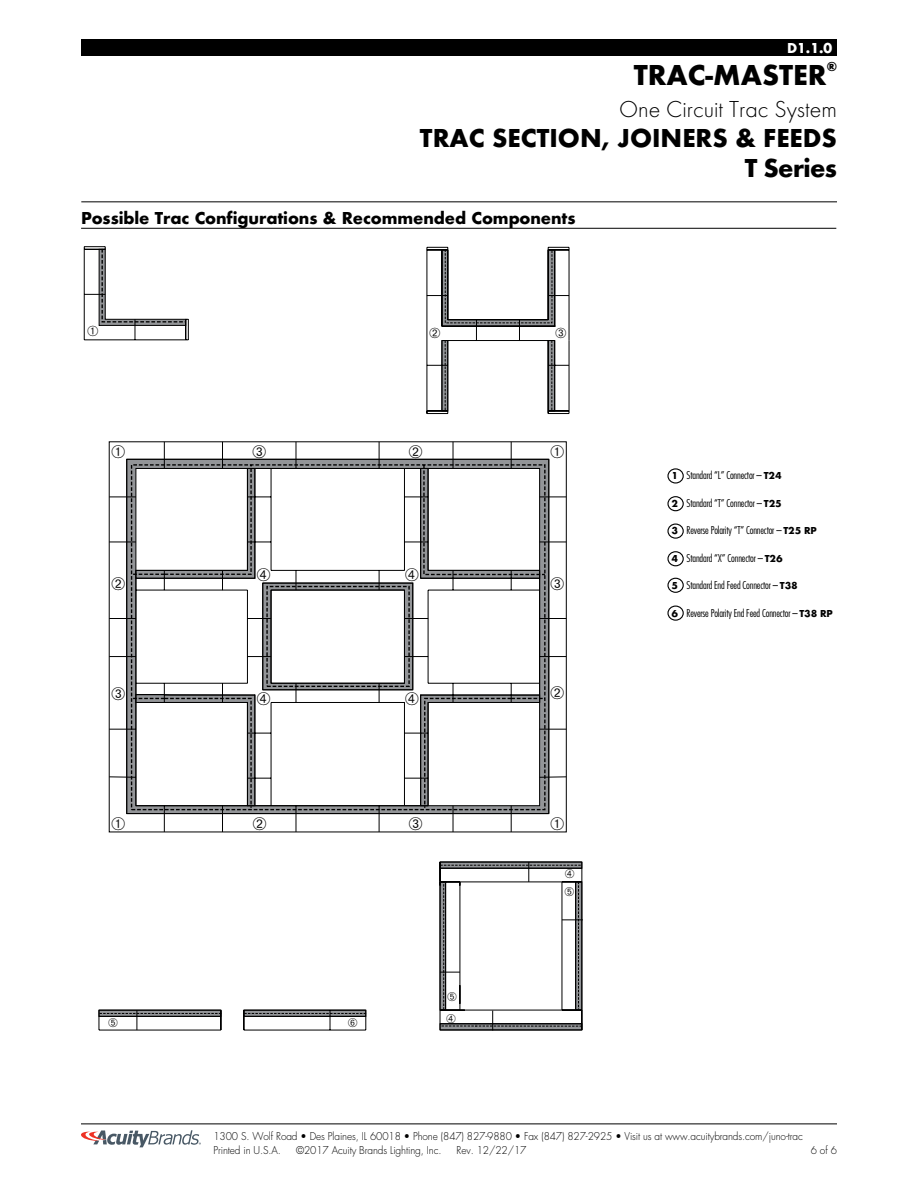
<style>
.page{position:relative;width:918px;height:1188px;background:#fff}
.page>*{position:absolute;margin:0;border:0;box-sizing:border-box;transform-origin:0 0}
.t1{font:30px "Futura Bold DTC";color:#000}
.t2{font:27px/30.3px "Futura Bold DTC";color:#000;text-align:right}
.t3{font:24px "Futura Light DTC";color:#000}
.t4{font:18px "Futura Bold DTC";letter-spacing:-.005em;color:#000}
.t5{font:15px "Futura Bold DTC";color:#fff}
.t6{font:13.5px "Futura Bold DTC";color:#000}
.t7{font:300 condensed 10.5px "Futura";letter-spacing:-.015em;color:#000}
.t8{font:300 10.5px/14.1px "Futura";letter-spacing:-.01em;color:#000;scale:.96 1}
.s1{font-family:"Futura Bold DTC";font-weight:400;font-stretch:normal}
</style>
<div class="page">
<svg style="left:81px;top:1130px;width:120px;height:17px"></svg>
<hr style="left:81px;top:1124px;width:756px;height:1px;background:#000">
<div style="left:81px;top:39px;width:756px;height:17px;background:#000"></div>
<hr style="left:81px;top:228px;width:755px;height:1px;background:#000">
<hr style="left:440px;top:1030px;width:142px;height:1px;background:#000">
<div style="left:98px;top:1010px;width:123px;height:7px;background:#323232"></div>
<svg style="left:108px;top:441px;width:459px;height:391px"></svg>
<svg style="left:130px;top:464px;width:416px;height:347px;background:#717275"></svg>
<svg style="left:108px;top:554px;width:27px;height:168px"></svg>
<div style="left:667px;top:496px;width:17px;height:15px;border:1px solid #000;border-radius:50%"></div>
<div style="left:667px;top:524px;width:17px;height:15px;border:1px solid #000;border-radius:50%"></div>
<div style="left:667px;top:551px;width:17px;height:15px;border:1px solid #000;border-radius:50%"></div>
<div style="left:667px;top:468px;width:17px;height:16px;border:1px solid #000;border-radius:50%"></div>
<div style="left:667px;top:578px;width:17px;height:15px;border:1px solid #000;border-radius:50%"></div>
<div style="left:667px;top:606px;width:17px;height:15px;border:1px solid #000;border-radius:50%"></div>
<hr style="left:81px;top:201px;width:756px;height:1px;background:#000">
<svg style="left:84px;top:246px;width:105px;height:95px"></svg>
<svg style="left:426px;top:246px;width:144px;height:168px"></svg>
<svg style="left:440px;top:862px;width:143px;height:168px"></svg>
<svg style="left:99px;top:1010px;width:122px;height:21px"></svg>
<svg style="left:243px;top:1009px;width:123px;height:22px"></svg>
<svg style="left:112px;top:445px;width:13px;height:13px"></svg>
<svg style="left:551px;top:445px;width:13px;height:13px"></svg>
<svg style="left:112px;top:817px;width:13px;height:13px"></svg>
<svg style="left:551px;top:817px;width:13px;height:13px"></svg>
<svg style="left:112px;top:577px;width:13px;height:13px"></svg>
<svg style="left:409px;top:445px;width:13px;height:13px"></svg>
<svg style="left:551px;top:686px;width:13px;height:13px"></svg>
<svg style="left:253px;top:817px;width:13px;height:13px"></svg>
<svg style="left:112px;top:687px;width:13px;height:13px"></svg>
<svg style="left:253px;top:445px;width:13px;height:13px"></svg>
<svg style="left:409px;top:817px;width:13px;height:13px"></svg>
<svg style="left:551px;top:577px;width:13px;height:13px"></svg>
<svg style="left:135px;top:468px;width:406px;height:339px"></svg>
<h3 class="t5" style="left:787px;top:39px;width:47px">D1.1.0</h3>
<h1 class="t1" style="left:634px;top:57px;width:195px">TRAC-MASTER</h1>
<p class="t6" style="left:827px;top:59px;width:12px">®</p>
<h3 class="t3" style="left:619px;top:96px;width:219px">One Circuit Trac System</h3>
<h2 class="t2" style="left:420px;top:123px;width:419px">TRAC SECTION, JOINERS &amp; FEEDS<br>T Series</h2>
<h3 class="t4" style="left:81px;top:208px;width:496px">Possible Trac Configurations &amp; Recommended Components</h3>
<p class="t7" style="left:672px;top:469px;width:112px"><span class="s1">1</span> Standard “L” Connector – <span class="s1">T24</span></p>
<p class="t7" style="left:672px;top:496px;width:112px"><span class="s1">2</span> Standard “T” Connector – <span class="s1">T25</span></p>
<p class="t7" style="left:672px;top:524px;width:147px"><span class="s1">3</span> Reverse Polarity “T” Connector – <span class="s1">T25 RP</span></p>
<p class="t7" style="left:672px;top:551px;width:113px"><span class="s1">4</span> Standard “X” Connector – <span class="s1">T26</span></p>
<p class="t7" style="left:672px;top:579px;width:128px"><span class="s1">5</span> Standard End Feed Connector – <span class="s1">T38</span></p>
<p class="t7" style="left:672px;top:606px;width:163px"><span class="s1">6</span> Reverse Polarity End Feed Connector – <span class="s1">T38 RP</span></p>
<p class="t8" style="left:213px;top:1129px;width:616px">1300 S. Wolf Road • Des Plaines, IL 60018 • Phone (847) 827-9880 • Fax (847) 827-2925 • Visit us at www.acuitybrands.com/juno-trac<br>Printed in U.S.A.</p>
<p class="t8" style="left:296px;top:1143px;width:153px">©2017 Acuity Brands Lighting, Inc.</p>
<p class="t8" style="left:457px;top:1143px;width:74px">Rev. 12/22/17</p>
<p class="t8" style="left:811px;top:1144px;width:29px">6 of 6</p>
</div>
